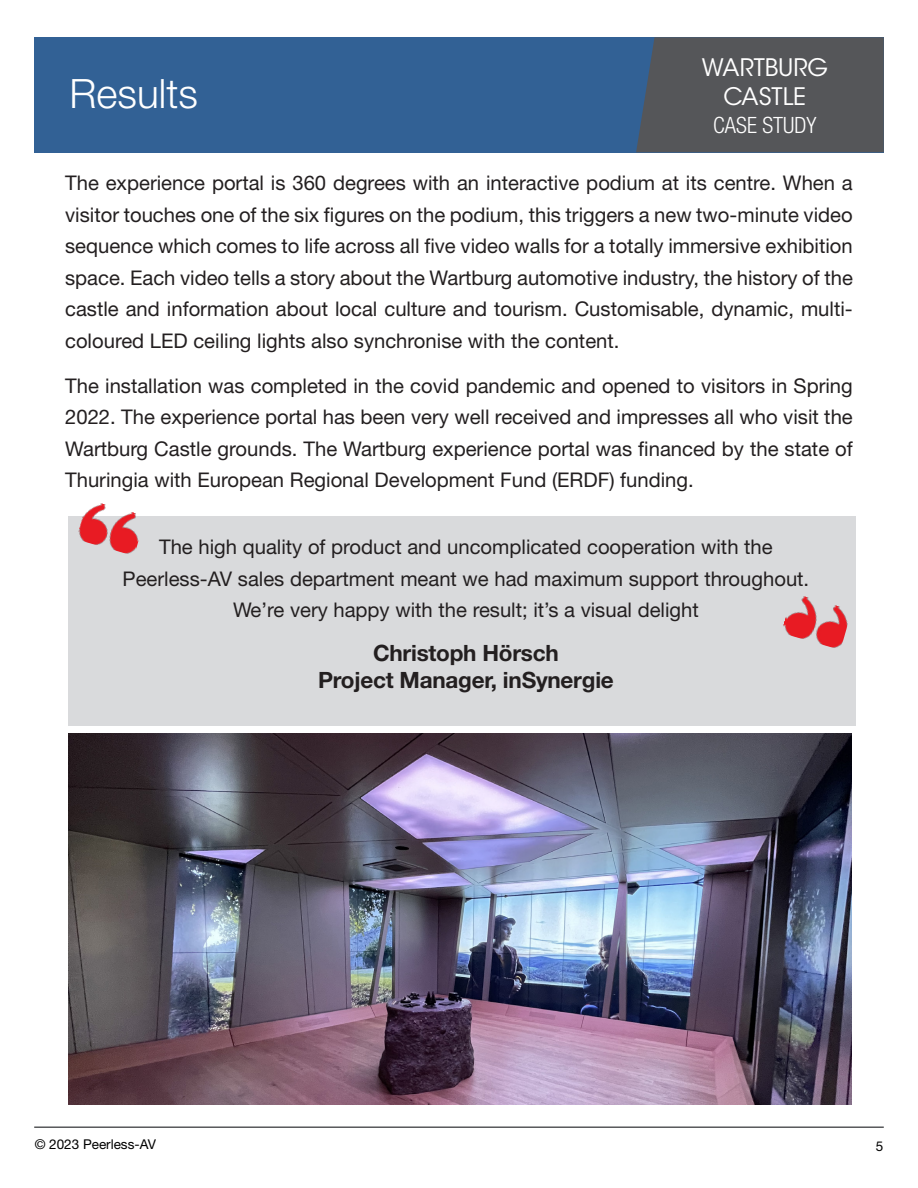
<style>
.page{position:relative;width:918px;height:1188px;background:#fff}
.page>*{position:absolute;margin:0;border:0;box-sizing:border-box;transform-origin:0 0}
.Project{font:300 40.5px "Helvetica Neue LT Std";color:#fff}
.Proposal{font:24px "ITC Avant Garde Std";color:#fff}
.Text_Bolded_2{font:700 22.5px "Helvetica Neue LT Std";letter-spacing:-.01em;color:#231f20}
.Text_Bolded_4{font:300 condensed 22.5px "Helvetica Neue LT Std";color:#fff}
.Text_Bolded_2-2{font:20.25px/31.5px "Helvetica Neue LT Std";color:#231f20;text-align:justify}
.t1{font:13.5px "Helvetica Neue LT Std";color:#000}
</style>
<div class="page">
<div style="left:34px;top:37px;width:850px;height:115px;background:#326195"></div>
<div style="left:636px;top:37px;width:248px;height:115px;background:#555659"></div>
<hr style="left:34px;top:1126px;width:850px;height:2px;background:#57585a">
<div style="left:68px;top:517px;width:787px;height:209px;background:#d9dadc"></div>
<img style="left:76px;top:503px;width:70px;height:51px">
<img style="left:783px;top:596px;width:65px;height:52px">
<img style="left:68px;top:734px;width:784px;height:371px">
<p class="Project" style="left:70px;top:69px;width:130px">Results</p>
<p class="Proposal" style="left:702px;top:53px;width:128px">WARTBURG</p>
<p class="Proposal" style="left:724px;top:82px;width:84px">CASTLE</p>
<p class="Text_Bolded_4" style="left:713px;top:113px;width:105px">CASE STUDY</p>
<p class="Text_Bolded_2-2" style="left:65px;top:167px;width:789px">The experience portal is 360 degrees with an interactive podium at its centre. When a visitor touches one of the six figures on the podium, this triggers a new two-minute video sequence which comes to life across all five video walls for a totally immersive exhibition space. Each video tells a story about the Wartburg automotive industry, the history of the castle and information about local culture and tourism. Customisable, dynamic, multi&shy;coloured LED ceiling lights also synchronise with the content.</p>
<p class="Text_Bolded_2-2" style="left:65px;top:370px;width:789px">The installation was completed in the covid pandemic and opened to visitors in Spring 2022. The experience portal has been very well received and impresses all who visit the Wartburg Castle grounds. The Wartburg experience portal was financed by the state of Thuringia with European Regional Development Fund (ERDF) funding.</p>
<p class="Text_Bolded_2-2" style="left:123px;top:531px;width:688px;text-align:center">The high quality of product and uncomplicated cooperation with the<br>Peerless-AV sales department meant we had maximum support throughout.<br>We’re very happy with the result; it’s a visual delight</p>
<p class="Text_Bolded_2" style="left:373px;top:639px;width:187px">Christoph Hörsch</p>
<p class="Text_Bolded_2" style="left:318px;top:666px;width:297px">Project Manager, inSynergie</p>
<p class="t1" style="left:35px;top:1136px;width:123px">© 2023 Peerless-AV</p>
<p class="t1" style="left:876px;top:1138px;width:9px">5</p>
</div>
